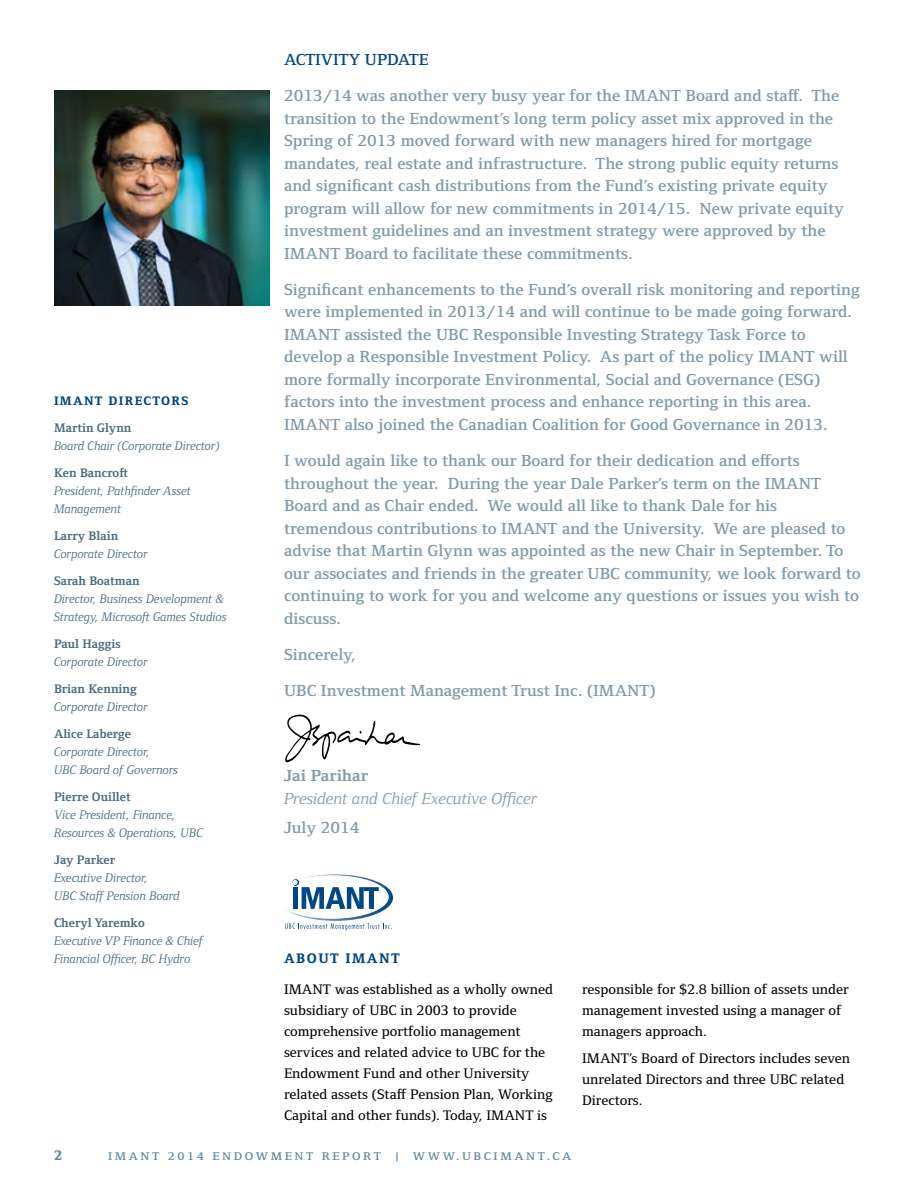
<style>
.page{position:relative;width:918px;height:1188px;background:#fff}
.page>*{position:absolute;margin:0;border:0;box-sizing:border-box;transform-origin:0 0}
.t1{font:600 16.5px/22.5px "Foundry Form Serif";color:#8099a8;scale:1.05 1}
.t2{font:italic 16.5px "Foundry Form Serif";color:#8099a8;scale:1.05 1}
.t3{font:600 16.5px "Foundry Form Serif";color:#004785;scale:1.05 1}
.t4{font:700 16.5px "Foundry Form Serif";color:#8099a8;scale:1.05 1}
.t5{font:500 14.25px/21px "Foundry Form Serif";color:#000;scale:1.05 1}
.t6{font:800 14.25px "Foundry Form Serif";color:#004785}
.t7{font:800 14.25px "Foundry Form Serif";color:#5d87a1}
.t8{font:italic 12.75px/18px "Foundry Form Serif";color:#46697c}
.t9{font:700 12.75px "Foundry Form Serif";color:#46697c}
.t10{font:800 12.75px "Foundry Form Serif";letter-spacing:.1em;color:#004785}
.t11{font:600 11.55px "Foundry Form Serif";letter-spacing:.2em;color:#5d87a1;scale:1.11 1}
</style>
<div class="page">
<img style="left:54px;top:90px;width:216px;height:215px">
<svg style="left:285px;top:874px;width:108px;height:56px"></svg>
<svg style="left:285px;top:714px;width:135px;height:48px"></svg>
<p class="t10" style="left:54px;top:394px;width:136px">IMANT DIRECTORS</p>
<p class="t9" style="left:54px;top:421px;width:79px">Martin Glynn</p>
<p class="t8" style="left:54px;top:437px;width:167px">Board Chair (Corporate Director)</p>
<p class="t9" style="left:54px;top:466px;width:75px">Ken Bancroft</p>
<p class="t8" style="left:54px;top:482px;width:139px">President, Pathfinder Asset<br>Management</p>
<p class="t9" style="left:54px;top:529px;width:66px">Larry Blain</p>
<p class="t8" style="left:54px;top:545px;width:95px">Corporate Director</p>
<p class="t9" style="left:54px;top:574px;width:87px">Sarah Boatman</p>
<p class="t8" style="left:54px;top:590px;width:174px">Director, Business Development &amp;<br>Strategy, Microsoft Games Studios</p>
<p class="t9" style="left:54px;top:637px;width:68px">Paul Haggis</p>
<p class="t8" style="left:54px;top:653px;width:95px">Corporate Director</p>
<p class="t9" style="left:54px;top:682px;width:84px">Brian Kenning</p>
<p class="t8" style="left:54px;top:698px;width:95px">Corporate Director</p>
<p class="t9" style="left:54px;top:727px;width:79px">Alice Laberge</p>
<p class="t8" style="left:54px;top:743px;width:126px">Corporate Director,<br>UBC Board of Governors</p>
<p class="t9" style="left:54px;top:790px;width:78px">Pierre Ouillet</p>
<p class="t8" style="left:54px;top:806px;width:151px">Vice President, Finance,<br>Resources &amp; Operations, UBC</p>
<p class="t9" style="left:54px;top:853px;width:63px">Jay Parker</p>
<p class="t8" style="left:54px;top:869px;width:127px">Executive Director,<br>UBC Staff Pension Board</p>
<p class="t9" style="left:54px;top:916px;width:92px">Cheryl Yaremko</p>
<p class="t8" style="left:54px;top:932px;width:151px">Executive VP Finance &amp; Chief<br>Financial Officer, BC Hydro</p>
<p class="t3" style="left:284px;top:51px;width:139px">ACTIVITY UPDATE</p>
<p class="t1" style="left:284px;top:85px;width:535px">2013/14 was another very busy year for the IMANT Board and staff. The transition to the Endowment’s long term policy asset mix approved in the Spring of 2013 moved forward with new managers hired for mortgage mandates, real estate and infrastructure. The strong public equity returns and significant cash distributions from the Fund’s existing private equity program will allow for new commitments in 2014/15. New private equity investment guidelines and an investment strategy were approved by the IMANT Board to facilitate these commitments.</p>
<p class="t1" style="left:284px;top:278px;width:550px">Significant enhancements to the Fund’s overall risk monitoring and reporting were implemented in 2013/14 and will continue to be made going forward.<br>IMANT assisted the UBC Responsible Investing Strategy Task Force to develop a Responsible Investment Policy. As part of the policy IMANT will more formally incorporate Environmental, Social and Governance (ESG) factors into the investment process and enhance reporting in this area.<br>IMANT also joined the Canadian Coalition for Good Governance in 2013.</p>
<p class="t1" style="left:284px;top:449px;width:551px">I would again like to thank our Board for their dedication and efforts throughout the year. During the year Dale Parker’s term on the IMANT Board and as Chair ended. We would all like to thank Dale for his tremendous contributions to IMANT and the University. We are pleased to advise that Martin Glynn was appointed as the new Chair in September. To our associates and friends in the greater UBC community, we look forward to continuing to work for you and welcome any questions or issues you wish to discuss.</p>
<p class="t1" style="left:284px;top:636px;width:355px;line-height:36px">Sincerely,<br>UBC Investment Management Trust Inc. (IMANT)</p>
<p class="t4" style="left:284px;top:766px;width:81px">Jai Parihar</p>
<p class="t2" style="left:284px;top:789px;width:242px">President and Chief Executive Officer</p>
<p class="t1" style="left:284px;top:816px;width:73px">July 2014</p>
<p class="t6" style="left:284px;top:950px;width:12px">ABOUT</p>
<p class="t6" style="left:345px;top:950px;width:12px">IMANT</p>
<p class="t5" style="left:284px;top:978px;width:258px">IMANT was established as a wholly owned subsidiary of UBC in 2003 to provide comprehensive portfolio management services and related advice to UBC for the Endowment Fund and other University related assets (Staff Pension Plan, Working Capital and other funds). Today, IMANT is</p>
<p class="t5" style="left:582px;top:978px;width:255px">responsible for $2.8 billion of assets under management invested using a manager of managers approach.</p>
<p class="t5" style="left:582px;top:1048px;width:257px">IMANT’s Board of Directors includes seven unrelated Directors and three UBC related<br>Directors.</p>
<p class="t7" style="left:54px;top:1147px;width:10px">2</p>
<p class="t11" style="left:108px;top:1150px;width:247px">IMANT 2014 ENDOWMENT REPORT</p>
<p class="t11" style="left:395px;top:1150px;width:160px">| WWW.UBCIMANT.CA</p>
</div>
